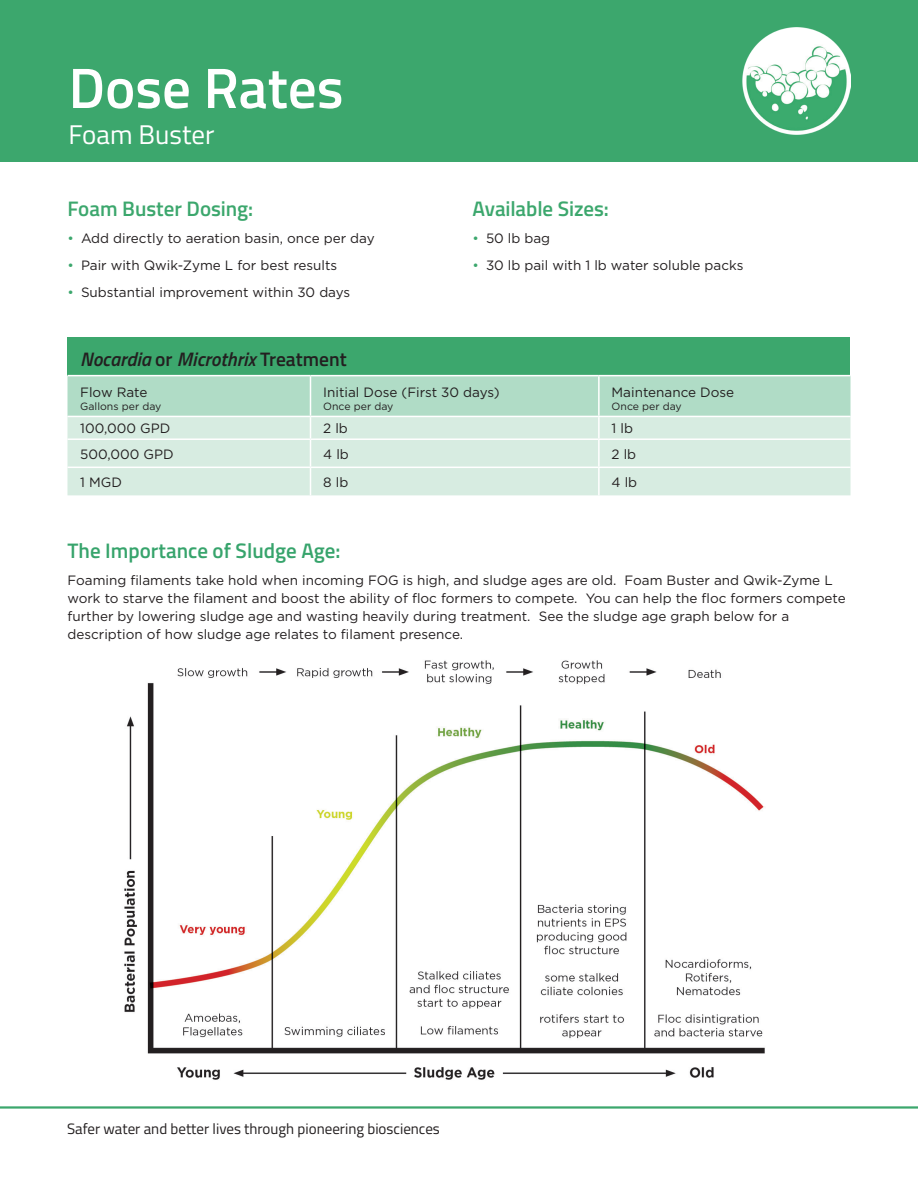
<style>
.page{position:relative;width:918px;height:1188px;background:#fff}
.page>*{position:absolute;margin:0;border:0;box-sizing:border-box;transform-origin:0 0}
.Page_Header__Product{font:600 57px "Titillium Web";color:#fff}
.Page_Subhead_Tagline{font:27px "Titillium Web";color:#fff}
.Figure_s_H3_BulletsH{font:600 21px "Titillium Web";letter-spacing:-.005em;color:#3ca76d}
.H2_Product{font:600 21px "Titillium Web";color:#37a46c}
.Table_Dosage_Heading{font:italic 600 19.5px "Titillium Web";color:#231f20}
.Footer_Backside{font:15px "Titillium Web";color:#231f20}
.Paragraph_Copy_9pt{font:13.5px/18px "Gotham";color:#231f20}
.Table_Dosage_Heading-2{font:13.5px "Gotham";color:#231f20}
.Table_Dosage_SubHead{font:10.5px "Gotham";color:#231f20}
.s1{color:#3ca76d}
.s2{font-style:normal}
</style>
<div class="page">
<img style="left:124px;top:660px;width:641px;height:420px">
<hr style="left:0;top:1106px;width:918px;height:3px;background:#3ca76d">
<div style="left:68px;top:338px;width:782px;height:38px;background:#3ca76d"></div>
<svg style="left:68px;top:376px;width:782px;height:119px;background:#cbe7d9"></svg>
<hr style="left:599px;top:467px;width:251px;height:1px;background:#fff">
<hr style="left:68px;top:375px;width:242px;height:1px;background:#fff">
<hr style="left:310px;top:375px;width:289px;height:1px;background:#fff">
<hr style="left:599px;top:375px;width:251px;height:1px;background:#fff">
<hr style="left:598px;top:376px;width:2px;height:40px;background:#fff">
<hr style="left:598px;top:417px;width:2px;height:21px;background:#fff">
<hr style="left:598px;top:440px;width:2px;height:27px;background:#fff">
<hr style="left:598px;top:468px;width:2px;height:27px;background:#fff">
<div style="left:0;top:0;width:918px;height:162px;background:#3ca76d"></div>
<img style="left:742px;top:27px;width:108px;height:108px">
<p class="Page_Header__Product" style="left:69px;top:45px;width:276px">Dose Rates</p>
<p class="Page_Subhead_Tagline" style="left:69px;top:115px;width:147px">Foam Buster</p>
<p class="Figure_s_H3_BulletsH" style="left:68px;top:193px;width:187px">Foam Buster Dosing:</p>
<p class="Paragraph_Copy_9pt" style="left:68px;top:229px;width:309px"><span class="s1">•</span> Add directly to aeration basin, once per day</p>
<p class="Paragraph_Copy_9pt" style="left:68px;top:256px;width:271px"><span class="s1">•</span> Pair with Qwik-Zyme L for best results</p>
<p class="Paragraph_Copy_9pt" style="left:68px;top:283px;width:284px"><span class="s1">•</span> Substantial improvement within 30 days</p>
<p class="Figure_s_H3_BulletsH" style="left:472px;top:193px;width:138px">Available Sizes:</p>
<p class="Paragraph_Copy_9pt" style="left:472px;top:229px;width:79px"><span class="s1">•</span> 50 lb bag</p>
<p class="Paragraph_Copy_9pt" style="left:472px;top:256px;width:273px"><span class="s1">•</span> 30 lb pail with 1 lb water soluble packs</p>
<p class="Table_Dosage_Heading" style="left:80px;top:344px;width:268px">Nocardia <span class="s2">or</span> Microthrix <span class="s2">Treatment</span></p>
<p class="Table_Dosage_Heading-2" style="left:80px;top:384px;width:69px">Flow Rate</p>
<p class="Table_Dosage_SubHead" style="left:80px;top:400px;width:83px">Gallons per day</p>
<p class="Table_Dosage_Heading-2" style="left:323px;top:384px;width:178px">Initial Dose (First 30 days)</p>
<p class="Table_Dosage_SubHead" style="left:323px;top:400px;width:72px">Once per day</p>
<p class="Table_Dosage_Heading-2" style="left:612px;top:384px;width:124px">Maintenance Dose</p>
<p class="Table_Dosage_SubHead" style="left:612px;top:400px;width:72px">Once per day</p>
<p class="Table_Dosage_Heading-2" style="left:80px;top:420px;width:92px">100,000 GPD</p>
<p class="Table_Dosage_Heading-2" style="left:323px;top:420px;width:26px">2 lb</p>
<p class="Table_Dosage_Heading-2" style="left:612px;top:420px;width:23px">1 lb</p>
<p class="Table_Dosage_Heading-2" style="left:80px;top:445px;width:95px">500,000 GPD</p>
<p class="Table_Dosage_Heading-2" style="left:323px;top:445px;width:27px">4 lb</p>
<p class="Table_Dosage_Heading-2" style="left:612px;top:445px;width:26px">2 lb</p>
<p class="Table_Dosage_Heading-2" style="left:80px;top:473px;width:43px">1 MGD</p>
<p class="Table_Dosage_Heading-2" style="left:323px;top:473px;width:27px">8 lb</p>
<p class="Table_Dosage_Heading-2" style="left:612px;top:473px;width:27px">4 lb</p>
<p class="H2_Product" style="left:68px;top:535px;width:275px">The Importance of Sludge Age:</p>
<p class="Paragraph_Copy_9pt" style="left:68px;top:571px;width:767px">Foaming filaments take hold when incoming FOG is high, and sludge ages are old. Foam Buster and Qwik-Zyme L</p>
<p class="Paragraph_Copy_9pt" style="left:68px;top:589px;width:780px">work to starve the filament and boost the ability of floc formers to compete. You can help the floc formers compete further by lowering sludge age and wasting heavily during treatment. See the sludge age graph below for a description of how sludge age relates to filament presence.</p>
<p class="Footer_Backside" style="left:67px;top:1118px;width:374px">Safer water and better lives through pioneering biosciences</p>
</div>
